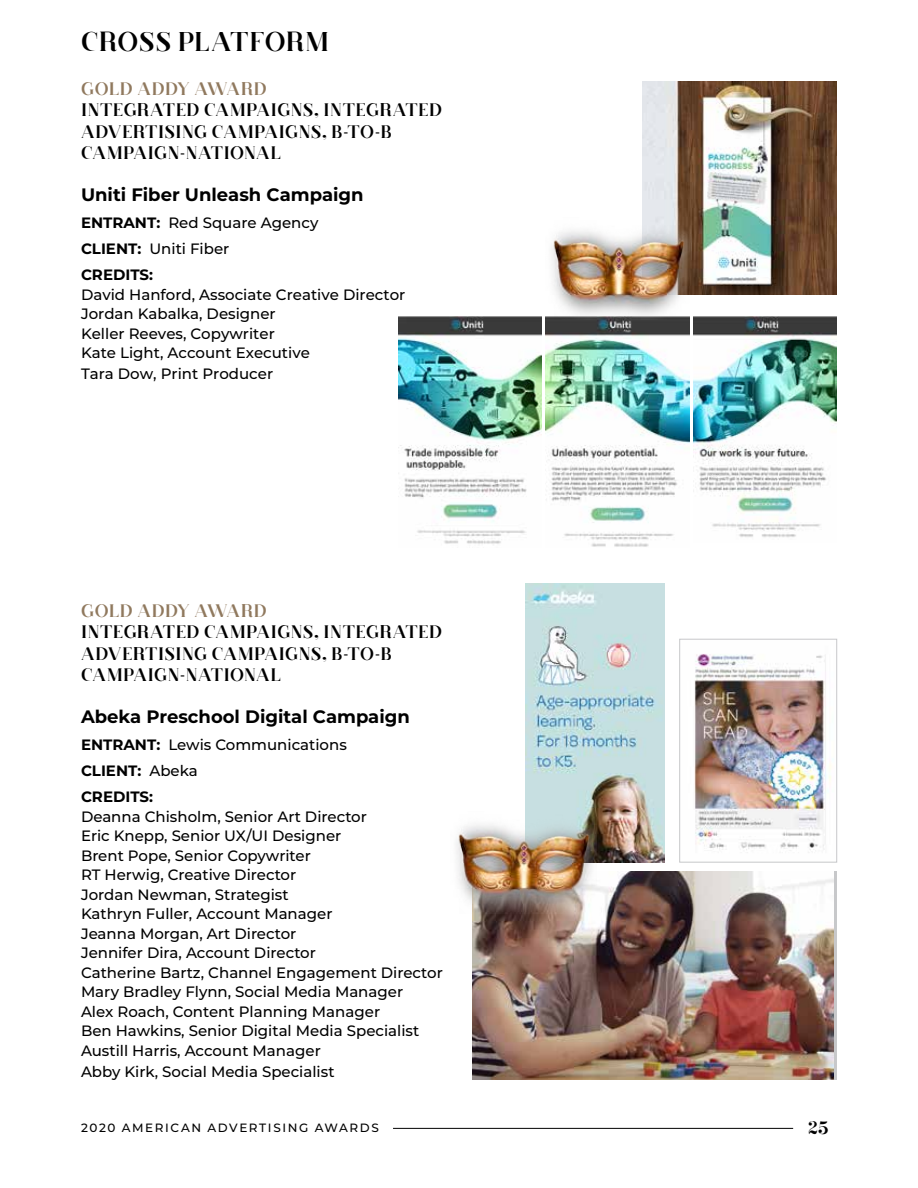
<style>
.page{position:relative;width:918px;height:1188px;background:#fff}
.page>*{position:absolute;margin:0;border:0;box-sizing:border-box;transform-origin:0 0}
.t1{font:27px "Rachel";letter-spacing:.02em;color:#000}
.t2{font:18px/21.6px "Rachel";letter-spacing:.025em;color:#000}
.t3{font:700 18px "Montserrat";color:#000}
.t4{font:18px "Rachel";letter-spacing:.025em;color:#90795e}
.t5{font:500 15px/19.5px "Montserrat";color:#000}
.t6{font:500 12px "Montserrat";letter-spacing:.135em;color:#000}
.s1{font-weight:700}
</style>
<div class="page">
<img style="left:398px;top:317px;width:144px;height:227px">
<img style="left:546px;top:320px;width:143px;height:227px">
<img style="left:693px;top:317px;width:144px;height:220px">
<img style="left:643px;top:81px;width:194px;height:213px">
<img style="left:546px;top:218px;width:145px;height:102px">
<img style="left:472px;top:871px;width:361px;height:208px">
<img style="left:525px;top:584px;width:140px;height:278px">
<img style="left:456px;top:811px;width:140px;height:102px">
<img style="left:694px;top:654px;width:137px;height:199px">
<div style="left:679px;top:639px;width:158px;height:223px;border:1px solid #c7c8ca"></div>
<hr style="left:393px;top:1128px;width:400px;height:1px;background:#000">
<h1 class="t1" style="left:81px;top:26px;width:249px">CROSS PLATFORM</h1>
<p class="t4" style="left:81px;top:78px;width:187px">GOLD ADDY AWARD</p>
<p class="t2" style="left:81px;top:100px;width:363px">INTEGRATED CAMPAIGNS, INTEGRATED<br>ADVERTISING CAMPAIGNS, B-TO-B<br>CAMPAIGN-NATIONAL</p>
<p class="t3" style="left:81px;top:182px;width:284px">Uniti Fiber Unleash Campaign</p>
<p class="t5" style="left:81px;top:209px;width:239px;line-height:26.2px"><span class="s1">ENTRANT:</span> Red Square Agency<br><span class="s1">CLIENT:</span> Uniti Fiber<br><span class="s1">CREDITS:</span></p>
<p class="t5" style="left:81px;top:284px;width:326px">David Hanford, Associate Creative Director<br>Jordan Kabalka, Designer<br>Keller Reeves, Copywriter<br>Kate Light, Account Executive</p>
<p class="t5" style="left:81px;top:363px;width:194px">Tara Dow, Print Producer</p>
<p class="t4" style="left:81px;top:600px;width:187px">GOLD ADDY AWARD</p>
<p class="t2" style="left:81px;top:622px;width:363px">INTEGRATED CAMPAIGNS, INTEGRATED<br>ADVERTISING CAMPAIGNS, B-TO-B<br>CAMPAIGN-NATIONAL</p>
<p class="t3" style="left:81px;top:704px;width:330px">Abeka Preschool Digital Campaign</p>
<p class="t5" style="left:81px;top:731px;width:267px;line-height:26.2px"><span class="s1">ENTRANT:</span> Lewis Communications<br><span class="s1">CLIENT:</span> Abeka<br><span class="s1">CREDITS:</span></p>
<p class="t5" style="left:81px;top:806px;width:363px">Deanna Chisholm, Senior Art Director<br>Eric Knepp, Senior UX/UI Designer<br>Brent Pope, Senior Copywriter<br>RT Herwig, Creative Director<br>Jordan Newman, Strategist<br>Kathryn Fuller, Account Manager<br>Jeanna Morgan, Art Director<br>Jennifer Dira, Account Director<br>Catherine Bartz, Channel Engagement Director Mary Bradley Flynn, Social Media Manager<br>Alex Roach, Content Planning Manager<br>Ben Hawkins, Senior Digital Media Specialist Austill Harris, Account Manager</p>
<p class="t5" style="left:81px;top:1061px;width:255px">Abby Kirk, Social Media Specialist</p>
<p class="t6" style="left:81px;top:1120px;width:299px">2020 AMERICAN ADVERTISING AWARDS</p>
<p class="t2" style="left:808px;top:1118px;width:22px">25</p>
</div>
